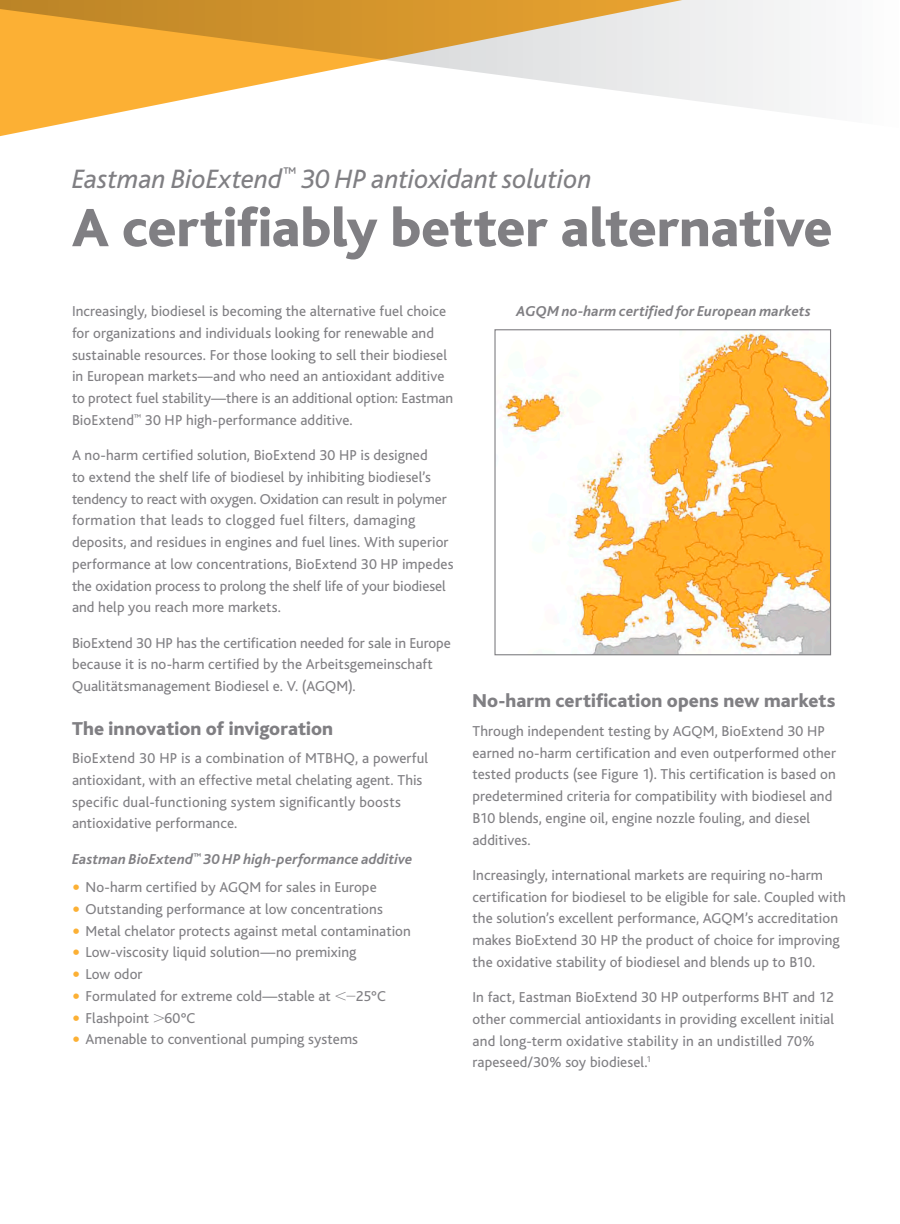
<style>
.page{position:relative;width:900px;height:1224px;background:#fff}
.page>*{position:absolute;margin:0;border:0;box-sizing:border-box;transform-origin:0 0}
.t1{font:800 56.25px "Bliss";letter-spacing:-.005em;color:#807f83}
.t2{font:italic 27.75px "Bliss";color:#807f83}
.t3{font:800 19.5px "Bliss";letter-spacing:.005em;color:#807f83}
.t4{font:15px/21.8px "Bliss";letter-spacing:.005em;color:#807f83}
.t5{font:italic 700 15px "Bliss";letter-spacing:.005em;color:#807f83}
.s1{font-family:"Verdana";color:#fcb034}
.s2{font-family:"Universal Greekwith Math Pi"}
</style>
<div class="page">
<svg style="left:0;top:0;width:800px;height:129px"></svg>
<img style="left:500px;top:331px;width:329px;height:322px">
<div style="left:494px;top:329px;width:337px;height:326px;border:1px solid #807f83"></div>
<h2 class="t2" style="left:72px;top:164px;width:521px">Eastman BioExtend<sup>™</sup> 30 HP antioxidant solution</h2>
<h1 class="t1" style="left:72px;top:199px;width:762px">A certifiably better alternative</h1>
<p class="t4" style="left:72px;top:301px;width:383px">Increasingly, biodiesel is becoming the alternative fuel choice for organizations and individuals looking for renewable and sustainable resources. For those looking to sell their biodiesel in European markets—and who need an antioxidant additive to protect fuel stability—there is an additional option: Eastman BioExtend<sup>™</sup> 30 HP high-performance additive.</p>
<p class="t4" style="left:72px;top:445px;width:383px">A no-harm certified solution, BioExtend 30 HP is designed<br>to extend the shelf life of biodiesel by inhibiting biodiesel’s tendency to react with oxygen. Oxidation can result in polymer formation that leads to clogged fuel filters, damaging deposits, and residues in engines and fuel lines. With superior performance at low concentrations, BioExtend 30 HP impedes the oxidation process to prolong the shelf life of your biodiesel and help you reach more markets.</p>
<p class="t4" style="left:72px;top:632px;width:380px">BioExtend 30 HP has the certification needed for sale in Europe because it is no-harm certified by the Arbeitsgemeinschaft<br>Qualitätsmanagement Biodiesel e. V. (AGQM).</p>
<h3 class="t3" style="left:72px;top:718px;width:263px">The innovation of invigoration</h3>
<p class="t4" style="left:72px;top:748px;width:358px">BioExtend 30 HP is a combination of MTBHQ, a powerful antioxidant, with an effective metal chelating agent. This specific dual-functioning system significantly boosts antioxidative performance.</p>
<p class="t5" style="left:72px;top:851px;width:342px">Eastman BioExtend<sup>™</sup> 30 HP high-performance additive</p>
<p class="t4" style="left:72px;top:877px;width:306px"><span class="s1">•</span> No-harm certified by AGQM for sales in Europe</p>
<p class="t4" style="left:72px;top:898px;width:312px"><span class="s1">•</span> Outstanding performance at low concentrations</p>
<p class="t4" style="left:72px;top:920px;width:341px"><span class="s1">•</span> Metal chelator protects against metal contamination</p>
<p class="t4" style="left:72px;top:942px;width:286px"><span class="s1">•</span> Low-viscosity liquid solution—no premixing</p>
<p class="t4" style="left:72px;top:964px;width:72px"><span class="s1">•</span> Low odor</p>
<p class="t4" style="left:72px;top:985px;width:315px"><span class="s1">•</span> Formulated for extreme cold—stable at <span class="s2">,2</span>25°C</p>
<p class="t4" style="left:72px;top:1007px;width:125px"><span class="s1">•</span> Flashpoint <span class="s2">.</span>60°C</p>
<p class="t4" style="left:72px;top:1029px;width:288px"><span class="s1">•</span> Amenable to conventional pumping systems</p>
<p class="t5" style="left:517px;top:304px;width:296px">AGQM no-harm certified for European markets</p>
<h3 class="t3" style="left:472px;top:691px;width:365px">No-harm certification opens new markets</h3>
<p class="t4" style="left:472px;top:720px;width:365px">Through independent testing by AGQM, BioExtend 30 HP earned no-harm certification and even outperformed other tested products (see Figure 1). This certification is based on predetermined criteria for compatibility with biodiesel and B10 blends, engine oil, engine nozzle fouling, and diesel additives.</p>
<p class="t4" style="left:472px;top:864px;width:375px">Increasingly, international markets are requiring no-harm certification for biodiesel to be eligible for sale. Coupled with the solution’s excellent performance, AGQM’s accreditation makes BioExtend 30 HP the product of choice for improving the oxidative stability of biodiesel and blends up to B10.</p>
<p class="t4" style="left:472px;top:987px;width:363px">In fact, Eastman BioExtend 30 HP outperforms BHT and 12 other commercial antioxidants in providing excellent initial and long-term oxidative stability in an undistilled 70% rapeseed/30% soy biodiesel.<sup>1</sup></p>
</div>
